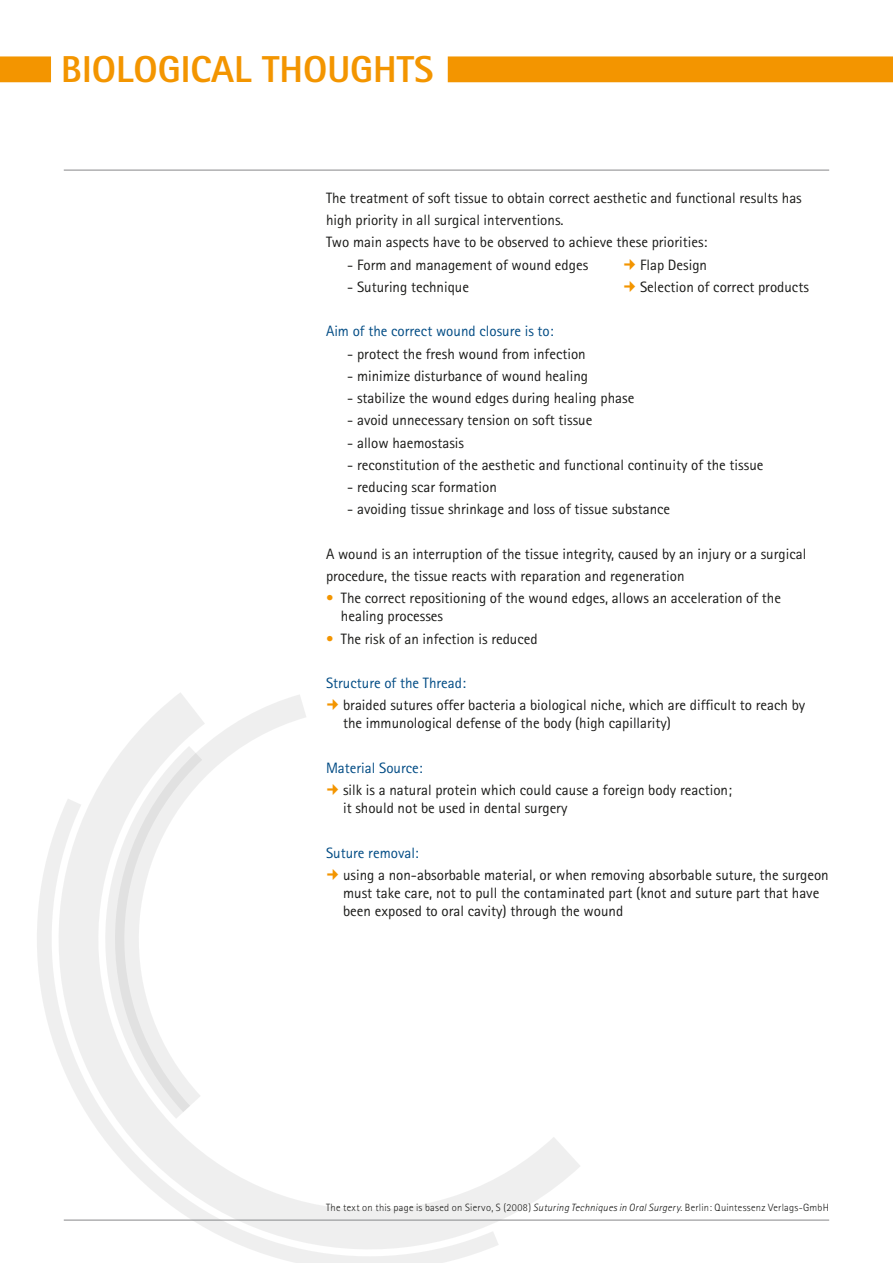
<style>
.page{position:relative;width:893px;height:1263px;background:#fff}
.page>*{position:absolute;margin:0;border:0;box-sizing:border-box;transform-origin:0 0}
.t1{font:800 37.5px "Rotis Sans Serif";color:#f39500}
.t2{font:15px/18px "Rotis Sans Serif";color:#1a1a18}
.t3{font:15px "Rotis Sans Serif";color:#004b84}
.t4{font:300 10.5px "Rotis Sans Serif";letter-spacing:.025em;color:#1a1a18}
.s1{color:#f39500}
.s2{font-style:italic}
</style>
<div class="page">
<svg style="left:100px;top:693px;width:505px;height:527px"></svg>
<svg style="left:37px;top:785px;width:468px;height:478px"></svg>
<div style="left:0;top:56px;width:51px;height:26px;background:#f39500"></div>
<div style="left:448px;top:56px;width:445px;height:26px;background:#f39500"></div>
<hr style="left:64px;top:170px;width:765px;height:1px;background:#87888a">
<hr style="left:64px;top:1220px;width:765px;height:1px;background:#87888a">
<svg style="left:327px;top:699px;width:11px;height:11px"></svg>
<svg style="left:327px;top:784px;width:11px;height:11px"></svg>
<svg style="left:327px;top:869px;width:11px;height:11px"></svg>
<h1 class="t1" style="left:61px;top:45px;width:374px">BIOLOGICAL THOUGHTS</h1>
<p class="t2" style="left:326px;top:186px;width:477px;line-height:22.2px">The treatment of soft tissue to obtain correct aesthetic and functional results has high priority in all surgical interventions.<br>Two main aspects have to be observed to achieve these priorities:</p>
<p class="t2" style="left:347px;top:255px;width:242px">- Form and management of wound edges</p>
<p class="t2" style="left:640px;top:255px;width:69px">Flap Design</p>
<p class="t2" style="left:347px;top:278px;width:123px">- Suturing technique</p>
<p class="t2" style="left:640px;top:278px;width:170px">Selection of correct products</p>
<p class="t3" style="left:326px;top:322px;width:229px">Aim of the correct wound closure is to:</p>
<p class="t2" style="left:347px;top:344px;width:240px">- protect the fresh wound from infection</p>
<p class="t2" style="left:347px;top:367px;width:242px">- minimize disturbance of wound healing</p>
<p class="t2" style="left:347px;top:389px;width:289px">- stabilize the wound edges during healing phase</p>
<p class="t2" style="left:347px;top:411px;width:247px">- avoid unnecessary tension on soft tissue</p>
<p class="t2" style="left:347px;top:433px;width:118px">- allow haemostasis</p>
<p class="t2" style="left:347px;top:456px;width:418px">- reconstitution of the aesthetic and functional continuity of the tissue</p>
<p class="t2" style="left:347px;top:478px;width:151px">- reducing scar formation</p>
<p class="t2" style="left:347px;top:500px;width:325px">- avoiding tissue shrinkage and loss of tissue substance</p>
<p class="t2" style="left:326px;top:542px;width:482px;line-height:22.2px">A wound is an interruption of the tissue integrity, caused by an injury or a surgical procedure, the tissue reacts with reparation and regeneration</p>
<p class="t2" style="left:341px;top:589px;width:442px;text-indent:-15px"><span class="s1">•</span> The correct repositioning of the wound edges, allows an acceleration of the healing processes</p>
<p class="t2" style="left:326px;top:629px;width:213px"><span class="s1">•</span> The risk of an infection is reduced</p>
<p class="t3" style="left:326px;top:674px;width:141px">Structure of the Thread:</p>
<p class="t2" style="left:343px;top:696px;width:464px">braided sutures offer bacteria a biological niche, which are difficult to reach by the immunological defense of the body (high capillarity)</p>
<p class="t3" style="left:326px;top:759px;width:98px">Material Source:</p>
<p class="t2" style="left:343px;top:781px;width:390px">silk is a natural protein which could cause a foreign body reaction; it should not be used in dental surgery</p>
<p class="t3" style="left:326px;top:844px;width:94px">Suture removal:</p>
<p class="t2" style="left:343px;top:866px;width:487px">using a non-absorbable material, or when removing absorbable suture, the surgeon must take care, not to pull the contaminated part (knot and suture part that have been exposed to oral cavity) through the wound</p>
<p class="t4" style="left:326px;top:1201px;width:504px">The text on this page is based on Siervo, S (2008) <span class="s2">Suturing Techniques in Oral Surgery</span>. Berlin: Quintessenz Verlags-GmbH</p>
</div>
